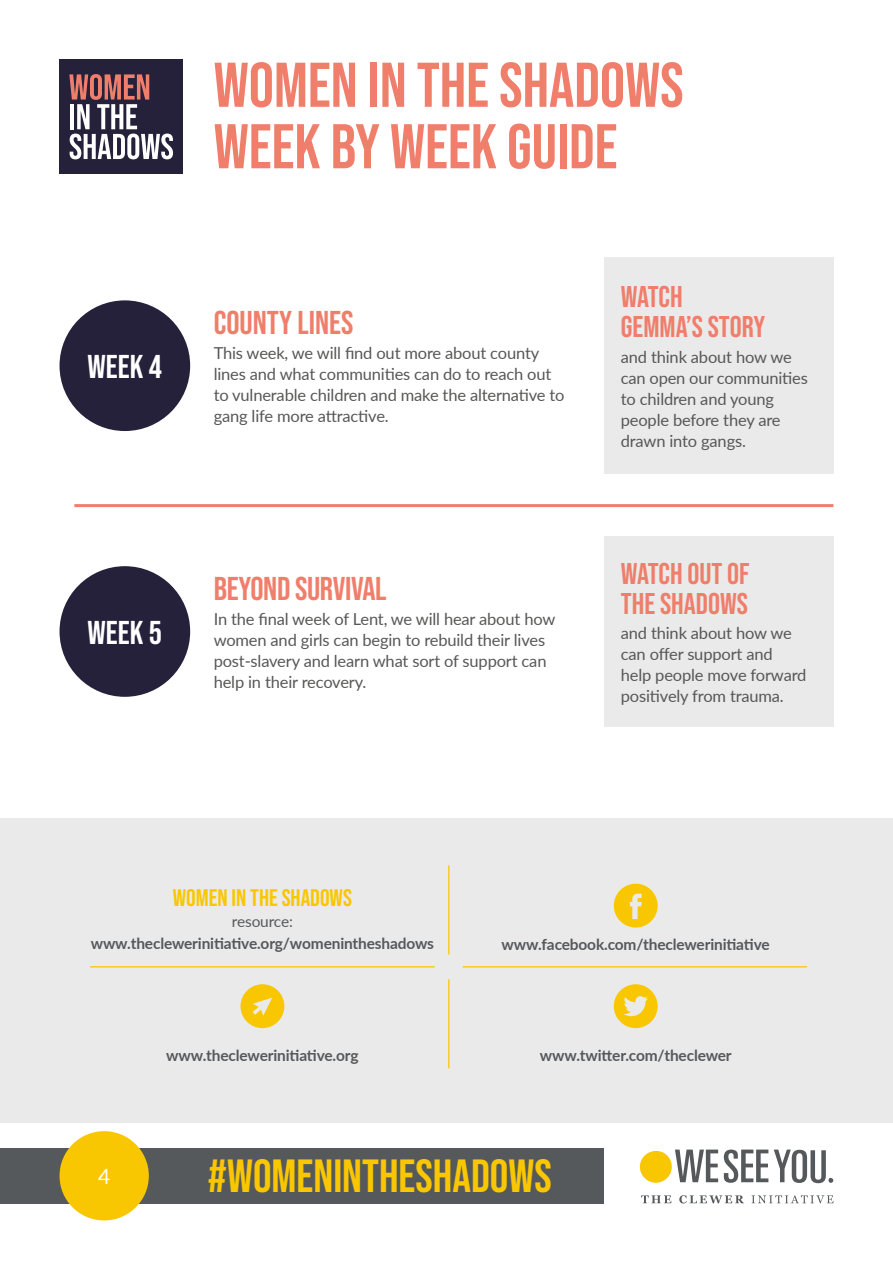
<style>
.page{position:relative;width:893px;height:1263px;background:#fff}
.page>*{position:absolute;margin:0;border:0;box-sizing:border-box;transform-origin:0 0}
.t1{font:63px/61.5px "Bebas Neue";color:#ef7e6b}
.t2{font:46.5px "Bebas Neue";color:#f9c701}
.t3{font:33px "Bebas Neue";letter-spacing:-.01em;color:#ef7e6b}
.t4{font:33px "Bebas Neue";color:#fff}
.t5{font:30px/30px "Bebas Neue";color:#ef7e6b}
.t6{font:24px "Bebas Neue";color:#f9c701}
.t7{font:21px "Lato";color:#fff}
.t8{font:16.5px/21px "Lato";letter-spacing:-.01em;color:#575756}
.t9{font:700 15.45px "Lato";letter-spacing:-.01em;color:#55595b}
.t10{font:15.45px "Lato";letter-spacing:-.01em;color:#55595b}
</style>
<div class="page">
<div style="left:0;top:819px;width:893px;height:304px;background:#ebeaeb"></div>
<hr style="left:448px;top:865px;width:1px;height:89px;background:#f9c701">
<hr style="left:448px;top:979px;width:1px;height:89px;background:#f9c701">
<hr style="left:463px;top:966px;width:344px;height:1px;background:#f9c701">
<hr style="left:90px;top:966px;width:345px;height:1px;background:#f9c701">
<div style="left:240px;top:984px;width:44px;height:44px;background:#f9c701;border-radius:50%"></div>
<svg style="left:253px;top:998px;width:19px;height:18px"></svg>
<svg style="left:614px;top:984px;width:44px;height:44px"></svg>
<svg style="left:614px;top:884px;width:44px;height:43px"></svg>
<svg style="left:641px;top:1195px;width:30px;height:8px"></svg>
<svg style="left:679px;top:1195px;width:65px;height:8px"></svg>
<svg style="left:751px;top:1195px;width:82px;height:8px"></svg>
<svg style="left:724px;top:1149px;width:44px;height:34px"></svg>
<svg style="left:640px;top:1149px;width:78px;height:34px"></svg>
<svg style="left:774px;top:1149px;width:59px;height:34px"></svg>
<div style="left:604px;top:257px;width:229px;height:217px;background:#ebeaeb"></div>
<div style="left:60px;top:300px;width:130px;height:131px;background:#25213a;border-radius:50%"></div>
<hr style="left:74px;top:504px;width:759px;height:3px;background:#ef7e6b">
<div style="left:604px;top:536px;width:229px;height:191px;background:#ebeaeb"></div>
<div style="left:60px;top:566px;width:130px;height:131px;background:#25213a;border-radius:50%"></div>
<div style="left:60px;top:60px;width:123px;height:114px;background:#25213a"></div>
<svg style="left:69px;top:74px;width:104px;height:85px"></svg>
<div style="left:0;top:1148px;width:604px;height:55px;background:#55595b"></div>
<div style="left:60px;top:1131px;width:89px;height:89px;background:#f9c701;border-radius:50%"></div>
<h3 class="t4" style="left:88px;top:348px;width:76px">WEEK 4</h3>
<h3 class="t4" style="left:88px;top:614px;width:76px">WEEK 5</h3>
<h1 class="t1" style="left:214px;top:54px;width:471px">WOMEN IN THE SHADOWS<br>WEEK BY WEEK GUIDE</h1>
<h3 class="t3" style="left:214px;top:304px;width:141px">COUNTY LINES</h3>
<p class="t8" style="left:214px;top:342px;width:352px">This week, we will find out more about county lines and what communities can do to reach out to vulnerable children and make the alternative to gang life more attractive.</p>
<h3 class="t3" style="left:214px;top:570px;width:174px">BEYOND SURVIVAL</h3>
<p class="t8" style="left:214px;top:608px;width:343px">In the final week of Lent, we will hear about how women and girls can begin to rebuild their lives post-slavery and learn what sort of support can help in their recovery.</p>
<h3 class="t5" style="left:621px;top:282px;width:146px">WATCH<br>GEMMA’S STORY</h3>
<p class="t8" style="left:621px;top:345px;width:189px">and think about how we can open our communities to children and young people before they are drawn into gangs.</p>
<h3 class="t5" style="left:621px;top:558px;width:130px">WATCH OUT OF<br>THE SHADOWS</h3>
<p class="t8" style="left:621px;top:622px;width:187px">and think about how we can offer support and help people move forward positively from trauma.</p>
<h3 class="t6" style="left:173px;top:884px;width:181px">WOMEN IN THE SHADOWS</h3>
<p class="t10" style="left:232px;top:911px;width:62px">resource:</p>
<p class="t9" style="left:91px;top:932px;width:345px">www.theclewerinitiative.org/womenintheshadows</p>
<p class="t9" style="left:166px;top:1044px;width:194px">www.theclewerinitiative.org</p>
<p class="t9" style="left:502px;top:933px;width:270px">www.facebook.com/theclewerinitiative</p>
<p class="t9" style="left:540px;top:1044px;width:193px">www.twitter.com/theclewer</p>
<p class="t7" style="left:98px;top:1161px;width:14px">4</p>
<h2 class="t2" style="left:208px;top:1150px;width:345px">#WOMENINTHESHADOWS</h2>
</div>
